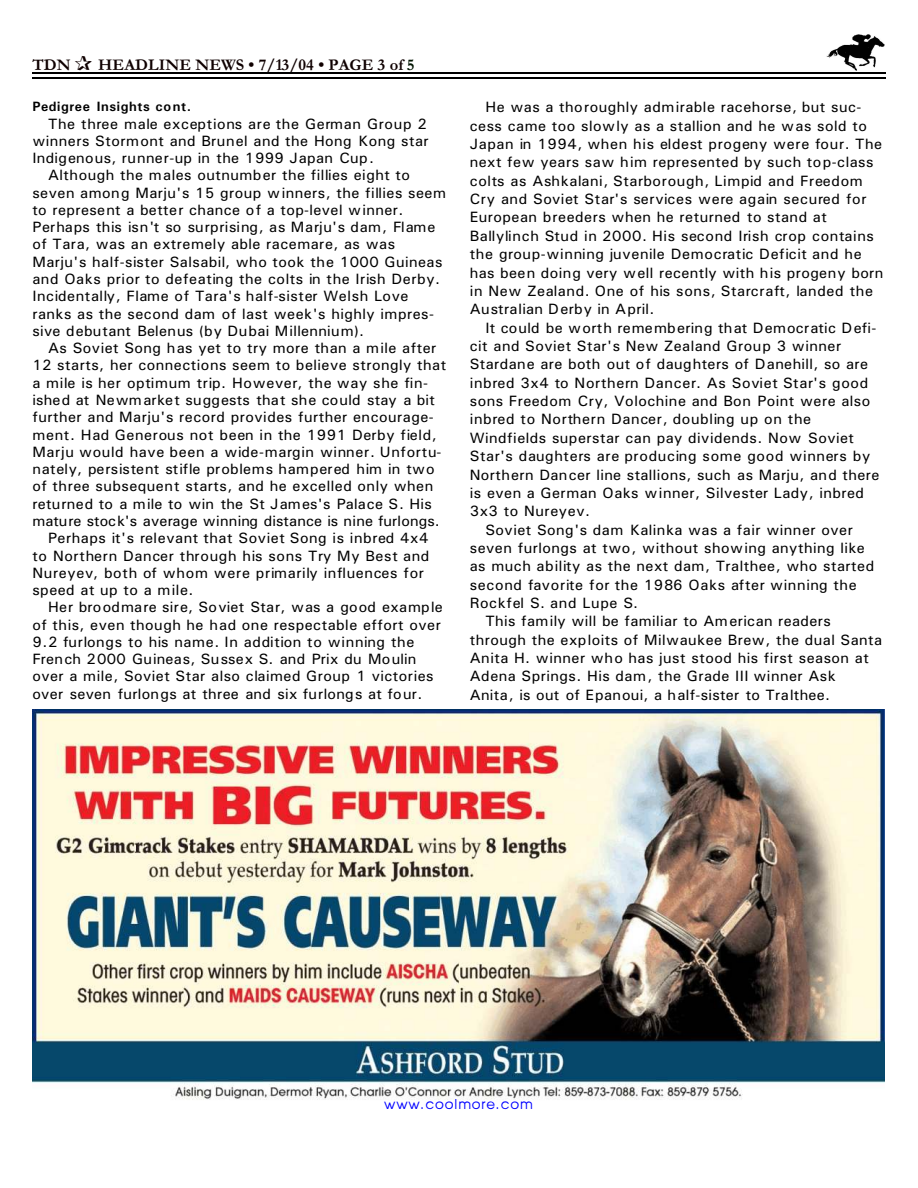
<style>
.page{position:relative;width:918px;height:1188px;background:#fff}
.page>*{position:absolute;margin:0;border:0;box-sizing:border-box;transform-origin:0 0}
.t1{font:700 16.5px "Garamond";letter-spacing:.005em;color:#0f0000}
.t2{font:15px/17.2px "Univers";letter-spacing:.03em;color:#000}
.t3{font:15px "Univers";letter-spacing:.01em;color:#000}
.t4{font:15px "Univers";letter-spacing:.005em;color:#000}
.t5{font:700 13.5px "Univers";letter-spacing:.045em;color:#000}
.t6{font:13.5px "Advance";letter-spacing:.065em;color:#00f}
.s1{color:#001400}
</style>
<div class="page">
<img style="left:826px;top:34px;width:59px;height:36px">
<hr style="left:32px;top:72px;width:853px;height:1px;background:#000">
<hr style="left:32px;top:77px;width:853px;height:2px;background:#000">
<img style="left:32px;top:709px;width:852px;height:391px">
<p class="t1" style="left:32px;top:59px;width:40px">TDN</p>
<p class="t1" style="left:98px;top:59px;width:318px">HEADLINE NEWS • 7/13/04 • PAGE 3 of <span class="s1">5</span></p>
<p class="t5" style="left:32px;top:102px;width:160px">Pedigree Insights cont.</p>
<p class="t2" style="left:32px;top:116px;width:398px;text-indent:16px">The three male exceptions are the German Group 2 winners Stormont and Brunel and the Hong Kong star<br>Indigenous, runner-up in the 1999 Japan Cup.</p>
<p class="t2" style="left:32px;top:168px;width:415px;text-indent:16px">Although the males outnumber the fillies eight to seven among Marju's 15 group winners, the fillies seem to represent a better chance of a top-level winner.<br>Perhaps this isn't so surprising, as Marju's dam, Flame of Tara, was an extremely able racemare, as was Marju's half-sister Salsabil, who took the 1000 Guineas and Oaks prior to defeating the colts in the Irish Derby.<br>Incidentally, Flame of Tara's half-sister Welsh Love ranks as the second dam of last week's highly impres&shy;sive debutant Belenus (by Dubai Millennium).</p>
<p class="t2" style="left:48px;top:341px;width:390px">As Soviet Song has yet to try more than a mile after</p>
<p class="t2" style="left:32px;top:358px;width:415px">12 starts, her connections seem to believe strongly that</p>
<p class="t2" style="left:32px;top:375px;width:397px">a mile is her optimum trip. However, the way she fin-</p>
<p class="t3" style="left:32px;top:395px;width:404px">ished at Newmarket suggests that she could stay a bit</p>
<p class="t2" style="left:32px;top:410px;width:403px">further and Marju's record provides further encourage-</p>
<p class="t2" style="left:32px;top:427px;width:406px">ment. Had Generous not been in the 1991 Derby field,</p>
<p class="t2" style="left:32px;top:444px;width:411px">Marju would have been a wide-margin winner. Unfortu-</p>
<p class="t2" style="left:32px;top:462px;width:404px">nately, persistent stifle problems hampered him in two</p>
<p class="t2" style="left:32px;top:479px;width:402px">of three subsequent starts, and he excelled only when</p>
<p class="t3" style="left:32px;top:498px;width:401px">returned to a mile to win the St James's Palace S. His</p>
<p class="t4" style="left:32px;top:516px;width:409px">mature stock's average winning distance is nine furlongs.</p>
<p class="t2" style="left:48px;top:531px;width:382px">Perhaps it's relevant that Soviet Song is inbred 4x4</p>
<p class="t2" style="left:32px;top:548px;width:399px">to Northern Dancer through his sons Try My Best and</p>
<p class="t2" style="left:32px;top:565px;width:393px">Nureyev, both of whom were primarily influences for</p>
<p class="t2" style="left:32px;top:583px;width:163px">speed at up to a mile.</p>
<p class="t3" style="left:48px;top:602px;width:396px">Her broodmare sire, Soviet Star, was a good example</p>
<p class="t2" style="left:32px;top:617px;width:410px">of this, even though he had one respectable effort over</p>
<p class="t2" style="left:32px;top:634px;width:384px">9.2 furlongs to his name. In addition to winning the</p>
<p class="t3" style="left:32px;top:654px;width:386px">French 2000 Guineas, Sussex S. and Prix du Moulin</p>
<p class="t2" style="left:32px;top:669px;width:403px">over a mile, Soviet Star also claimed Group 1 victories</p>
<p class="t2" style="left:32px;top:686px;width:391px">over seven furlongs at three and six furlongs at four.</p>
<p class="t2" style="left:470px;top:99px;width:415px;line-height:18.3px;text-indent:16px">He was a thoroughly admirable racehorse, but suc&shy;cess came too slowly as a stallion and he was sold to Japan in 1994, when his eldest progeny were four. The next few years saw him represented by such top-class colts as Ashkalani, Starborough, Limpid and Freedom Cry and Soviet Star's services were again secured for European breeders when he returned to stand at Ballylinch Stud in 2000. His second Irish crop contains the group-winning juvenile Democratic Deficit and he has been doing very well recently with his progeny born in New Zealand. One of his sons, Starcraft, landed the Australian Derby in April.</p>
<p class="t3" style="left:485px;top:322px;width:392px">It could be worth remembering that Democratic Defi-</p>
<p class="t2" style="left:470px;top:339px;width:373px">cit and Soviet Star's New Zealand Group 3 winner</p>
<p class="t2" style="left:470px;top:357px;width:400px">Stardane are both out of daughters of Danehill, so are</p>
<p class="t2" style="left:470px;top:375px;width:400px">inbred 3x4 to Northern Dancer. As Soviet Star's good</p>
<p class="t2" style="left:470px;top:394px;width:402px">sons Freedom Cry, Volochine and Bon Point were also</p>
<p class="t2" style="left:470px;top:412px;width:343px">inbred to Northern Dancer, doubling up on the</p>
<p class="t2" style="left:470px;top:430px;width:386px">Windfields superstar can pay dividends. Now Soviet</p>
<p class="t2" style="left:470px;top:449px;width:402px">Star's daughters are producing some good winners by</p>
<p class="t2" style="left:470px;top:467px;width:411px">Northern Dancer line stallions, such as Marju, and there</p>
<p class="t2" style="left:470px;top:485px;width:396px">is even a German Oaks winner, Silvester Lady, inbred</p>
<p class="t2" style="left:470px;top:504px;width:122px">3x3 to Nureyev.</p>
<p class="t2" style="left:485px;top:522px;width:369px">Soviet Song's dam Kalinka was a fair winner over</p>
<p class="t2" style="left:470px;top:541px;width:397px">seven furlongs at two, without showing anything like</p>
<p class="t2" style="left:470px;top:559px;width:406px">as much ability as the next dam, Tralthee, who started</p>
<p class="t2" style="left:470px;top:577px;width:389px">second favorite for the 1986 Oaks after winning the</p>
<p class="t2" style="left:470px;top:596px;width:170px">Rockfel S. and Lupe S.</p>
<p class="t2" style="left:485px;top:614px;width:347px">This family will be familiar to American readers</p>
<p class="t2" style="left:470px;top:632px;width:414px">through the exploits of Milwaukee Brew, the dual Santa</p>
<p class="t2" style="left:470px;top:651px;width:401px">Anita H. winner who has just stood his first season at</p>
<p class="t2" style="left:470px;top:669px;width:368px">Adena Springs. His dam, the Grade III winner Ask</p>
<p class="t2" style="left:470px;top:687px;width:362px">Anita, is out of Epanoui, a half-sister to Tralthee.</p>
<p class="t6" style="left:384px;top:1099px;width:150px">www.coolmore.com</p>
</div>
